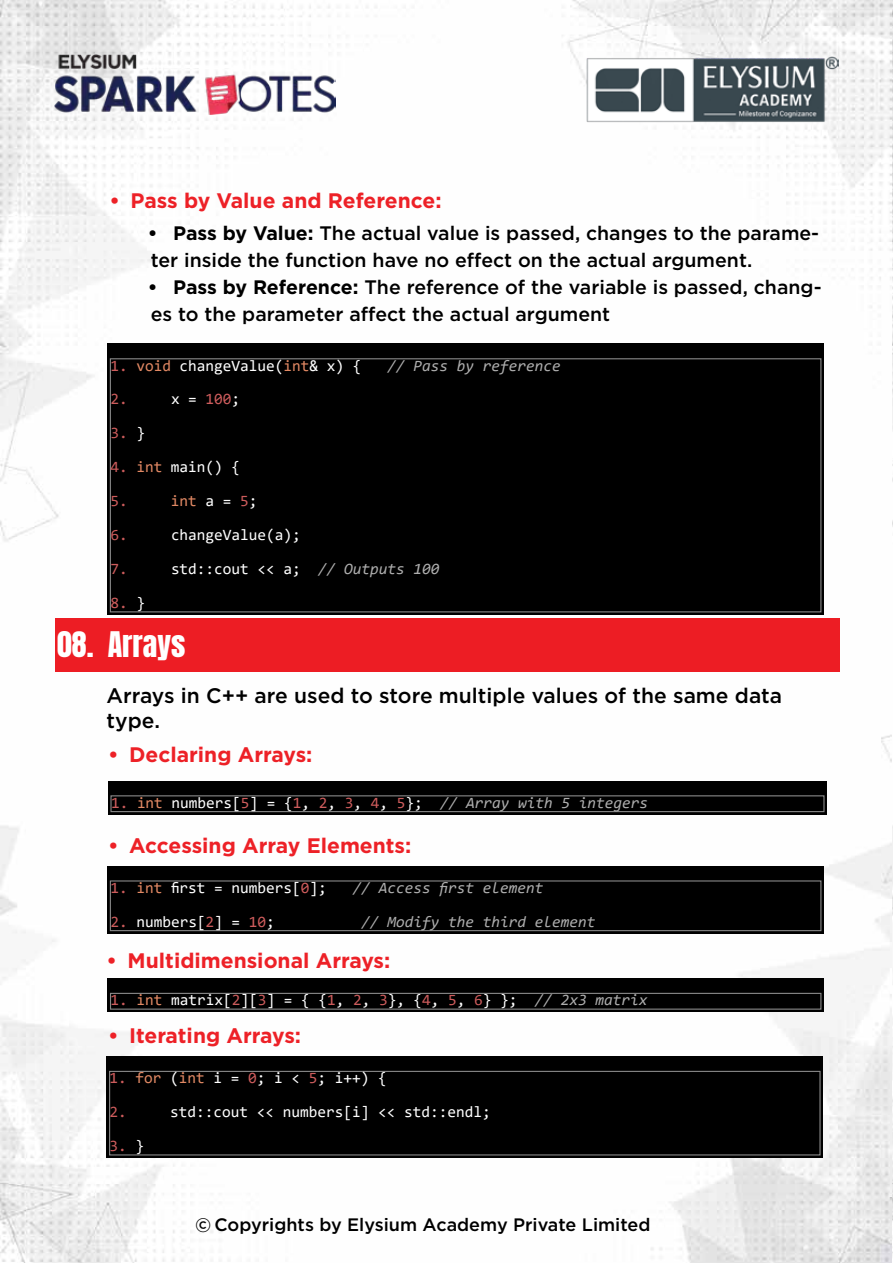
<style>
.page{position:relative;width:893px;height:1263px;background:#fff}
.page>*{position:absolute;margin:0;border:0;box-sizing:border-box;transform-origin:0 0}
.t1{font:30px "Anton";color:#fff}
.t2{font:700 21px "Gotham";color:#ed2127}
.t3{font:500 21px/25.2px "Gotham";color:#000}
.t4{font:500 19.5px/27px "Gotham";color:#000}
.t5{font:500 18px "Gotham";color:#000}
.t6{font:15.75px/33.9px "Consolas";color:#fff}
.t7{font:italic 15.75px "Consolas";color:#aeaeae}
.t8{font:15.75px "Consolas";color:#cd5c5c}
.t9{font:15.75px "Consolas";color:#e28964}
.s1{font-weight:700}
.s2{color:#cd5c5c}
.s3{color:#e28964}
.s4{color:#fff}
.s5{font-style:italic;color:#aeaeae}
.s6{font-style:normal;color:#cd5c5c}
.s7{font-style:normal;color:#e28964}
.s8{font-style:normal;color:#fff}
.s9{font-size:19.5px}
</style>
<div class="page">
<img style="left:0;top:0;width:893px;height:1263px">
<img style="left:54px;top:54px;width:281px;height:61px">
<img style="left:585px;top:54px;width:254px;height:69px">
<div style="left:108px;top:781px;width:719px;height:34px;background:#000"></div>
<div style="left:110px;top:795px;width:714px;height:17px;border:1px solid #888"></div>
<div style="left:108px;top:978px;width:716px;height:34px;background:#000"></div>
<div style="left:110px;top:993px;width:711px;height:17px;border:1px solid #888"></div>
<div style="left:107px;top:1056px;width:716px;height:102px;background:#000"></div>
<div style="left:109px;top:1071px;width:712px;height:84px;border:1px solid #888"></div>
<div style="left:107px;top:344px;width:717px;height:271px;background:#000"></div>
<div style="left:110px;top:358px;width:711px;height:254px;border:1px solid #888"></div>
<div style="left:107px;top:866px;width:717px;height:68px;background:#000"></div>
<div style="left:110px;top:880px;width:711px;height:51px;border:1px solid #888"></div>
<div style="left:56px;top:618px;width:784px;height:53px;background:#ed1d24"></div>
<h2 class="t2" style="left:110px;top:186px;width:333px">• Pass by Value and Reference:</h2>
<p class="t4" style="left:148px;top:219px;width:673px"><span class="s1">• Pass by Value:</span> The actual value is passed, changes to the parame&shy;ter inside the function have no effect on the actual argument.</p>
<p class="t4" style="left:148px;top:273px;width:675px"><span class="s1">• Pass by Reference:</span> The reference of the variable is passed, chang&shy;es to the parameter affect the actual argument</p>
<p class="t6" style="left:110px;top:348px;width:253px"><span class="s2">1.</span> <span class="s3">void</span> changeValue(<span class="s3">int</span>&amp; x) {</p>
<p class="t7" style="left:387px;top:355px;width:175px">// Pass by reference</p>
<p class="t8" style="left:110px;top:388px;width:19px">2.</p>
<p class="t6" style="left:171px;top:382px;width:71px">x = <span class="s2">100</span>;</p>
<p class="t8" style="left:110px;top:422px;width:36px">3. <span class="s4">}</span></p>
<p class="t6" style="left:110px;top:450px;width:131px"><span class="s2">4.</span> <span class="s3">int</span> main() {<br><span class="s2">5.</span></p>
<p class="t9" style="left:171px;top:490px;width:88px">int <span class="s4">a =</span> <span class="s2">5</span><span class="s4">;</span></p>
<p class="t8" style="left:110px;top:524px;width:19px">6.</p>
<p class="t6" style="left:171px;top:517px;width:131px">changeValue(a);</p>
<p class="t8" style="left:110px;top:558px;width:19px">7.</p>
<p class="t6" style="left:171px;top:551px;width:270px">std::cout &lt;&lt; a; <span class="s5">// Outputs 100</span></p>
<p class="t8" style="left:110px;top:592px;width:36px">8. <span class="s4">}</span></p>
<h1 class="t1" style="left:57px;top:629px;width:130px">08. Arrays</h1>
<h2 class="t3" style="left:107px;top:683px;width:677px">Arrays in C++ are used to store multiple values of the same data type.</h2>
<h2 class="t2" style="left:108px;top:740px;width:206px">• Declaring Arrays:</h2>
<p class="t7" style="left:111px;top:792px;width:538px"><span class="s6">1.</span> <span class="s7">int</span> <span class="s8">numbers[</span><span class="s6">5</span><span class="s8">] = {</span><span class="s6">1</span><span class="s8">,</span> <span class="s6">2</span><span class="s8">,</span> <span class="s6">3</span><span class="s8">,</span> <span class="s6">4</span><span class="s8">,</span> <span class="s6">5</span><span class="s8">};</span> // Array with 5 integers</p>
<h2 class="t2" style="left:108px;top:831px;width:305px">• Accessing Array Elements:</h2>
<p class="t6" style="left:110px;top:870px;width:218px"><span class="s2">1.</span> <span class="s3">int</span> first = numbers[<span class="s2">0</span>];</p>
<p class="t7" style="left:353px;top:877px;width:192px">// Access first element</p>
<p class="t6" style="left:110px;top:904px;width:166px"><span class="s2">2.</span> numbers[<span class="s2">2</span>] = <span class="s2">10</span>;</p>
<p class="t7" style="left:361px;top:911px;width:235px">// Modify the third element</p>
<h2 class="t2" style="left:107px;top:946px;width:285px">• Multidimensional Arrays:</h2>
<p class="t6" style="left:111px;top:982px;width:538px"><span class="s2">1.</span> <span class="s3">int</span> matrix[<span class="s2">2</span>][<span class="s2">3</span>] = { {<span class="s2">1</span>, <span class="s2">2</span>, <span class="s2">3</span>}, {<span class="s2">4</span>, <span class="s2">5</span>, <span class="s2">6</span>} }; <span class="s5">// 2x3 matrix</span></p>
<h2 class="t2" style="left:108px;top:1022px;width:195px">• Iterating Arrays:</h2>
<p class="t6" style="left:110px;top:1060px;width:279px"><span class="s2">1.</span> <span class="s3">for</span> (<span class="s3">int</span> i = <span class="s2">0</span>; i &lt; <span class="s2">5</span>; i++) {<br><span class="s2">2.</span></p>
<p class="t6" style="left:170px;top:1094px;width:322px">std::cout &lt;&lt; numbers[i] &lt;&lt; std::endl;</p>
<p class="t8" style="left:110px;top:1135px;width:36px">3. <span class="s4">}</span></p>
<p class="t5" style="left:195px;top:1213px;width:457px"><span class="s9">©</span> Copyrights by Elysium Academy Private Limited</p>
</div>
